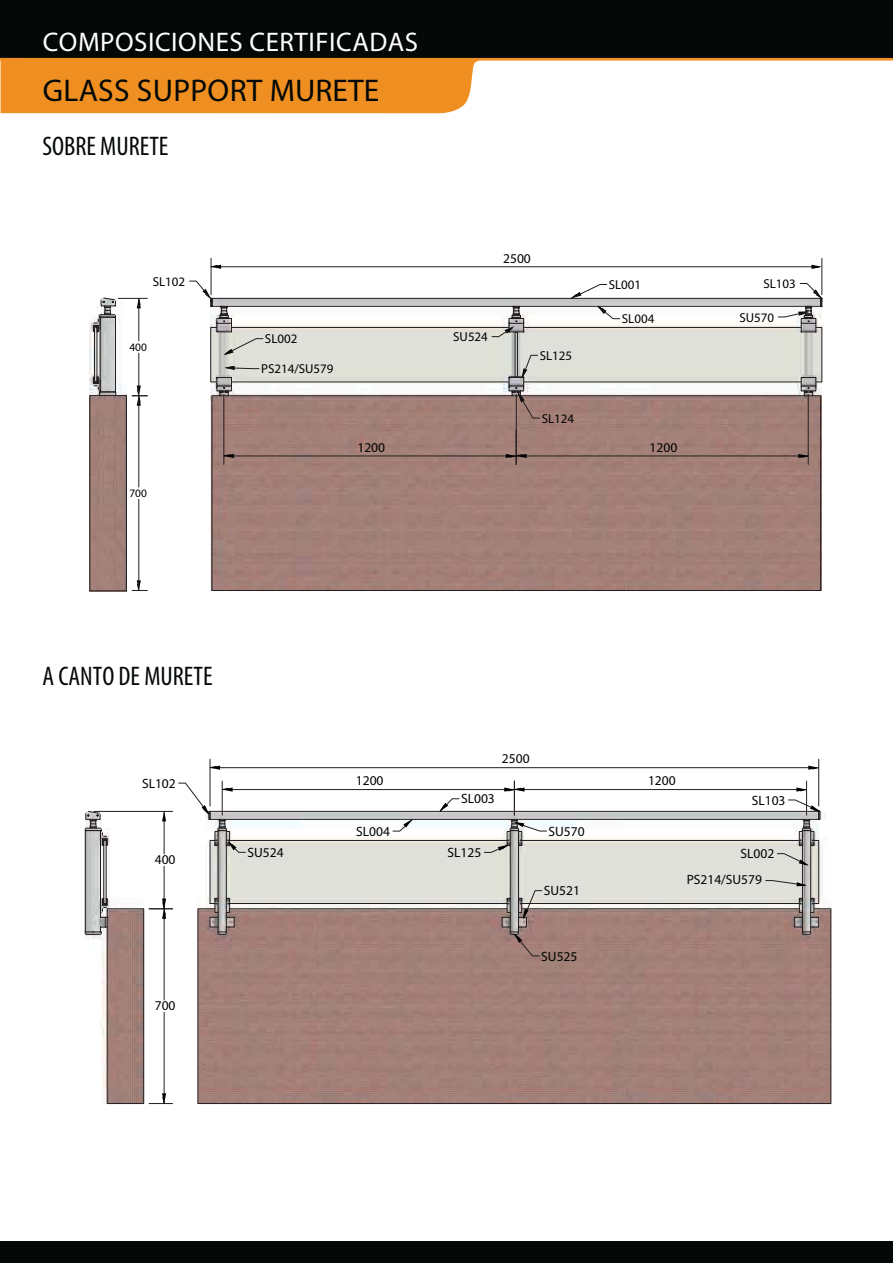
<style>
.page{position:relative;width:893px;height:1263px;background:#fff}
.page>*{position:absolute;margin:0;border:0;box-sizing:border-box;transform-origin:0 0}
.t1{font:900 condensed 31.5px "Myriad Pro";letter-spacing:.01em;color:#040806}
.t2{font:condensed 27px "Myriad Pro";color:#040806}
.t3{font:900 condensed 27px "Myriad Pro";letter-spacing:.02em;color:#fff}
.t4{font:13.5px/26.1px "Myriad Pro";color:#010202}
.t5{font:12.9px "Myriad Pro";color:#010202}
.t6{font:11.4px "Myriad Pro";color:#010202}
</style>
<div class="page">
<div style="left:0;top:0;width:892px;height:59px;background:#040806"></div>
<div style="left:0;top:1241px;width:892px;height:21px;background:#040806"></div>
<svg style="left:0;top:58px;width:1px;height:56px"></svg>
<svg style="left:1px;top:58px;width:891px;height:56px;fill:#ef8f21"></svg>
<svg style="left:210px;top:298px;width:612px;height:293px;background:#b49c95"></svg>
<div style="left:801px;top:387px;width:15px;height:4px;border:1px solid #221e1f"></div>
<svg style="left:800px;top:377px;width:16px;height:13px"></svg>
<hr style="left:517px;top:332px;width:1px;height:45px;background:#221e1f">
<hr style="left:515px;top:332px;width:1px;height:45px;background:#221e1f">
<hr style="left:524px;top:382px;width:277px;height:1px;background:#221e1f">
<hr style="left:524px;top:327px;width:277px;height:1px;background:#221e1f">
<hr style="left:231px;top:327px;width:278px;height:1px;background:#221e1f">
<div style="left:210px;top:327px;width:7px;height:55px;border:1px solid #221e1f"></div>
<hr style="left:231px;top:382px;width:278px;height:1px;background:#221e1f">
<hr style="left:219px;top:267px;width:596px;height:1px;background:#221e1f">
<svg style="left:212px;top:265px;width:9px;height:4px"></svg>
<svg style="left:811px;top:265px;width:10px;height:4px"></svg>
<hr style="left:821px;top:258px;width:1px;height:37px;background:#221e1f">
<hr style="left:211px;top:258px;width:1px;height:37px;background:#221e1f">
<hr style="left:231px;top:456px;width:278px;height:1px;background:#221e1f">
<hr style="left:224px;top:394px;width:1px;height:70px;background:#221e1f">
<hr style="left:523px;top:456px;width:278px;height:1px;background:#221e1f">
<hr style="left:516px;top:394px;width:1px;height:70px;background:#221e1f">
<hr style="left:808px;top:394px;width:1px;height:70px;background:#221e1f">
<svg style="left:224px;top:454px;width:10px;height:4px"></svg>
<svg style="left:506px;top:454px;width:20px;height:4px"></svg>
<svg style="left:798px;top:454px;width:11px;height:4px"></svg>
<svg style="left:89px;top:297px;width:58px;height:295px"></svg>
<svg style="left:800px;top:283px;width:22px;height:16px"></svg>
<svg style="left:189px;top:281px;width:22px;height:18px"></svg>
<svg style="left:223px;top:338px;width:40px;height:17px"></svg>
<svg style="left:571px;top:284px;width:36px;height:15px"></svg>
<svg style="left:224px;top:366px;width:35px;height:4px"></svg>
<svg style="left:597px;top:306px;width:23px;height:13px"></svg>
<svg style="left:492px;top:320px;width:32px;height:17px"></svg>
<svg style="left:515px;top:387px;width:25px;height:31px"></svg>
<svg style="left:509px;top:355px;width:29px;height:24px"></svg>
<svg style="left:778px;top:311px;width:38px;height:22px"></svg>
<img style="left:246px;top:812px;width:584px;height:291px">
<hr style="left:210px;top:1103px;width:609px;height:1px;background:#221e1f">
<hr style="left:522px;top:908px;width:277px;height:1px;background:#221e1f">
<hr style="left:230px;top:908px;width:277px;height:1px;background:#221e1f">
<div style="left:210px;top:811px;width:609px;height:9px;border:1px solid #221e1f"></div>
<div style="left:510px;top:830px;width:9px;height:102px;border:1px solid #221e1f"></div>
<div style="left:802px;top:830px;width:9px;height:102px;border:1px solid #221e1f"></div>
<div style="left:502px;top:917px;width:9px;height:10px;border:1px solid #221e1f"></div>
<svg style="left:802px;top:917px;width:16px;height:18px"></svg>
<div style="left:794px;top:917px;width:9px;height:10px;border:1px solid #221e1f"></div>
<div style="left:818px;top:908px;width:13px;height:196px;border:1px solid #221e1f"></div>
<div style="left:507px;top:831px;width:4px;height:13px;border:1px solid #221e1f"></div>
<div style="left:518px;top:831px;width:4px;height:13px;border:1px solid #221e1f"></div>
<div style="left:799px;top:831px;width:4px;height:13px;border:1px solid #221e1f"></div>
<div style="left:810px;top:831px;width:4px;height:13px;border:1px solid #221e1f"></div>
<div style="left:810px;top:900px;width:4px;height:13px;border:1px solid #221e1f"></div>
<div style="left:799px;top:900px;width:4px;height:13px;border:1px solid #221e1f"></div>
<svg style="left:518px;top:839px;width:4px;height:7px"></svg>
<svg style="left:811px;top:839px;width:3px;height:7px"></svg>
<svg style="left:799px;top:839px;width:3px;height:7px"></svg>
<svg style="left:811px;top:898px;width:8px;height:11px"></svg>
<svg style="left:799px;top:898px;width:3px;height:7px"></svg>
<hr style="left:230px;top:903px;width:277px;height:1px;background:#221e1f">
<hr style="left:230px;top:840px;width:277px;height:1px;background:#221e1f">
<hr style="left:522px;top:903px;width:277px;height:1px;background:#221e1f">
<div style="left:813px;top:840px;width:6px;height:64px;border:1px solid #221e1f"></div>
<hr style="left:522px;top:840px;width:277px;height:1px;background:#221e1f">
<hr style="left:217px;top:767px;width:595px;height:1px;background:#221e1f">
<hr style="left:229px;top:789px;width:279px;height:1px;background:#221e1f">
<hr style="left:222px;top:781px;width:1px;height:34px;background:#221e1f">
<hr style="left:521px;top:789px;width:279px;height:1px;background:#221e1f">
<hr style="left:806px;top:781px;width:1px;height:34px;background:#221e1f">
<hr style="left:514px;top:781px;width:1px;height:34px;background:#221e1f">
<svg style="left:211px;top:766px;width:9px;height:4px"></svg>
<svg style="left:808px;top:766px;width:10px;height:4px"></svg>
<svg style="left:504px;top:788px;width:20px;height:4px"></svg>
<svg style="left:796px;top:788px;width:11px;height:4px"></svg>
<svg style="left:509px;top:819px;width:38px;height:12px"></svg>
<svg style="left:439px;top:798px;width:20px;height:14px"></svg>
<svg style="left:393px;top:819px;width:20px;height:12px"></svg>
<svg style="left:507px;top:890px;width:35px;height:66px;background:#9f8b87"></svg>
<svg style="left:484px;top:839px;width:26px;height:14px"></svg>
<svg style="left:84px;top:783px;width:162px;height:321px"></svg>
<svg style="left:788px;top:800px;width:32px;height:31px"></svg>
<svg style="left:777px;top:853px;width:32px;height:13px"></svg>
<svg style="left:765px;top:880px;width:42px;height:6px"></svg>
<hr style="left:818px;top:759px;width:1px;height:47px;background:#221e1f">
<hr style="left:210px;top:759px;width:1px;height:47px;background:#221e1f">
<h2 class="t3" style="left:43px;top:26px;width:377px">COMPOSICIONES CERTIFICADAS</h2>
<h1 class="t1" style="left:43px;top:71px;width:338px">GLASS SUPPORT MURETE</h1>
<h2 class="t2" style="left:42px;top:135px;width:127px">SOBRE MURETE</h2>
<p class="t4" style="left:503px;top:246px;width:29px">2500</p>
<p class="t5" style="left:153px;top:277px;width:34px">SL102</p>
<p class="t5" style="left:763px;top:279px;width:34px">SL103</p>
<p class="t5" style="left:609px;top:280px;width:34px">SL001</p>
<p class="t5" style="left:622px;top:314px;width:34px">SL004</p>
<p class="t5" style="left:739px;top:312px;width:36px">SU570</p>
<p class="t6" style="left:129px;top:343px;width:19px">400</p>
<p class="t6" style="left:129px;top:489px;width:19px">700</p>
<p class="t5" style="left:265px;top:334px;width:34px">SL002</p>
<p class="t5" style="left:261px;top:363px;width:74px">PS214/SU579</p>
<p class="t5" style="left:453px;top:332px;width:36px">SU524</p>
<p class="t5" style="left:540px;top:351px;width:34px">SL125</p>
<p class="t5" style="left:542px;top:414px;width:34px">SL124</p>
<p class="t4" style="left:357px;top:435px;width:29px">1200</p>
<p class="t4" style="left:650px;top:435px;width:29px">1200</p>
<h2 class="t2" style="left:42px;top:666px;width:172px">A CANTO DE MURETE</h2>
<p class="t4" style="left:142px;top:771px;width:35px">SL102</p>
<p class="t4" style="left:155px;top:847px;width:22px">400</p>
<p class="t4" style="left:155px;top:993px;width:22px">700</p>
<p class="t4" style="left:502px;top:747px;width:29px">2500</p>
<p class="t4" style="left:356px;top:769px;width:29px">1200</p>
<p class="t4" style="left:648px;top:769px;width:29px">1200</p>
<p class="t4" style="left:356px;top:819px;width:35px">SL004</p>
<p class="t4" style="left:461px;top:787px;width:35px">SL003</p>
<p class="t4" style="left:247px;top:840px;width:38px">SU524</p>
<p class="t4" style="left:447px;top:840px;width:35px">SL125</p>
<p class="t4" style="left:549px;top:819px;width:38px">SU570</p>
<p class="t4" style="left:544px;top:879px;width:38px">SU521</p>
<p class="t4" style="left:752px;top:788px;width:35px">SL103</p>
<p class="t4" style="left:687px;top:842px;width:89px;text-indent:54px">SL002<br>PS214/SU579</p>
<p class="t4" style="left:541px;top:944px;width:38px">SU525</p>
</div>
